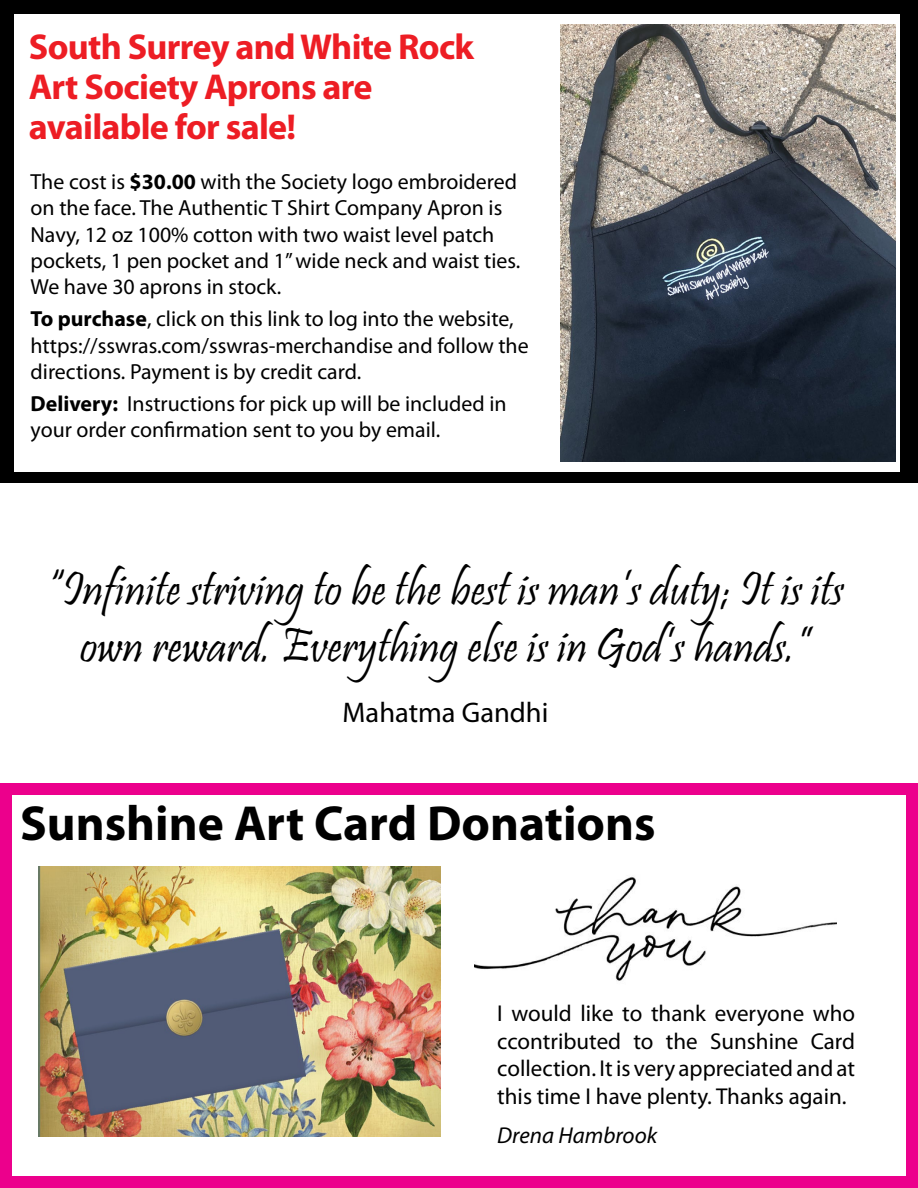
<style>
.page{position:relative;width:918px;height:1188px;background:#fff}
.page>*{position:absolute;margin:0;border:0;box-sizing:border-box;transform-origin:0 0}
.t1{font:700 49.5px "Myriad Pro";color:#000}
.t2{font:49.35px/57.9px "Pristina";color:#000;text-align:center}
.t3{font:700 36.15px "Myriad Pro";letter-spacing:-.02em;color:#ed1d24}
.t4{font:28.5px "Myriad Pro";color:#000}
.t5{font:22.95px/27.6px "Myriad Pro";color:#000;text-align:justify}
.t6{font:italic 22.95px "Myriad Pro";color:#000}
.t7{font:21.9px/26.2px "Myriad Pro";color:#000}
.s1{font-weight:700}
</style>
<div class="page">
<div style="left:0;top:0;width:918px;height:482px;background:#000"></div>
<div style="left:14px;top:14px;width:886px;height:458px;background:#fff"></div>
<img style="left:560px;top:24px;width:335px;height:437px">
<div style="left:0;top:783px;width:918px;height:405px;border:12px solid #ec008c"></div>
<img style="left:38px;top:866px;width:403px;height:271px">
<img style="left:475px;top:876px;width:361px;height:105px">
<p class="t3" style="left:29px;top:24px;width:447px">South Surrey and White Rock</p>
<p class="t3" style="left:29px;top:64px;width:345px">Art Society Aprons are</p>
<p class="t3" style="left:29px;top:104px;width:269px">available for sale!</p>
<p class="t7" style="left:31px;top:168px;width:491px">The cost is <span class="s1">$30.00</span> with the Society logo embroidered on the face. The Authentic T Shirt Company Apron is Navy, 12 oz 100% cotton with two waist level patch pockets, 1 pen pocket and 1” wide neck and waist ties.<br>We have 30 aprons in stock.</p>
<p class="t7" style="left:31px;top:306px;width:500px"><span class="s1">To purchase</span>, click on this link to log into the website, https://sswras.com/sswras-merchandise and follow the directions. Payment is by credit card.</p>
<p class="t7" style="left:31px;top:390px;width:478px"><span class="s1">Delivery:</span> Instructions for pick up will be included in your order confirmation sent to you by email.</p>
<p class="t2" style="left:47px;top:564px;width:798px">“Infinite striving to be the best is man’s duty; It is its own reward. Everything else is in God’s hands.”</p>
<p class="t4" style="left:343px;top:695px;width:207px">Mahatma Gandhi</p>
<p class="t1" style="left:20px;top:791px;width:637px">Sunshine Art Card Donations</p>
<p class="t5" style="left:497px;top:999px;width:359px">I would like to thank everyone who ccontributed to the Sunshine Card collection. It is very appreciated and at this time I have plenty. Thanks again.</p>
<p class="t6" style="left:497px;top:1121px;width:161px">Drena Hambrook</p>
</div>
